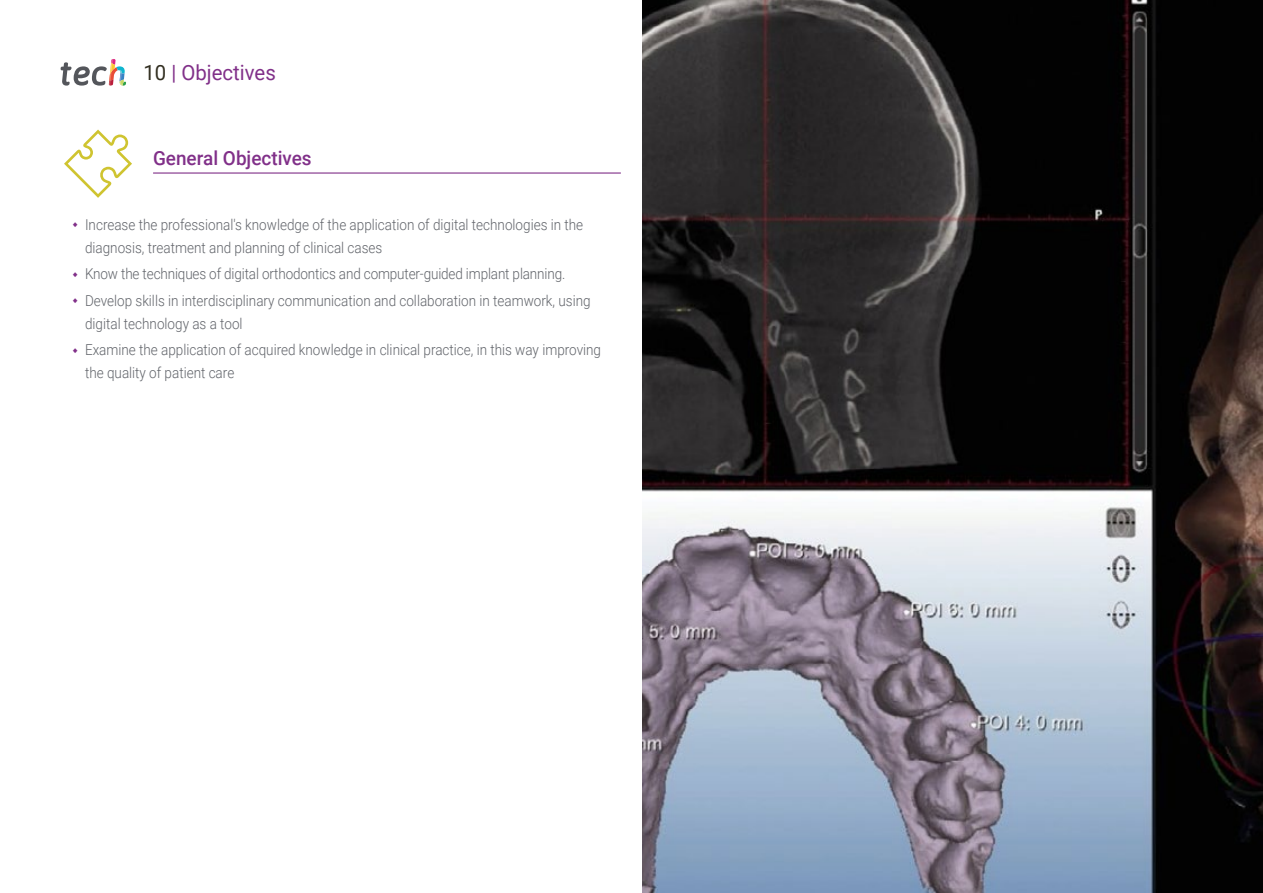
<style>
.page{position:relative;width:1263px;height:893px;background:#fff}
.page>*{position:absolute;margin:0;border:0;box-sizing:border-box;transform-origin:0 0}
.t1{font:21px "Roboto";color:#813089}
.t2{font:500 19.5px "Roboto";color:#813089}
.t3{font:300 15px/26.7px "Roboto";color:#61646a;scale:.9 1}
.s1{color:#312e20}
</style>
<div class="page">
<hr style="left:153px;top:172px;width:468px;height:2px;background:#813089">
<svg style="left:64px;top:130px;width:68px;height:68px"></svg>
<svg style="left:61px;top:59px;width:65px;height:27px"></svg>
<img style="left:642px;top:0;width:621px;height:893px">
<h1 class="t1" style="left:144px;top:57px;width:134px"><span class="s1">10</span> | Objectives</h1>
<h2 class="t2" style="left:153px;top:144px;width:160px">General Objectives</h2>
<p class="t3" style="left:85px;top:213px;width:555px;line-height:22.5px">Increase the professional's knowledge of the application of digital technologies in the diagnosis, treatment and planning of clinical cases</p>
<p class="t3" style="left:85px;top:260px;width:563px">Know the techniques of digital orthodontics and computer-guided implant planning.<br>Develop skills in interdisciplinary communication and collaboration in teamwork, using</p>
<p class="t3" style="left:85px;top:309px;width:575px">digital technology as a tool<br>Examine the application of acquired knowledge in clinical practice, in this way improving</p>
<p class="t3" style="left:85px;top:359px;width:167px">the quality of patient care</p>
</div>
